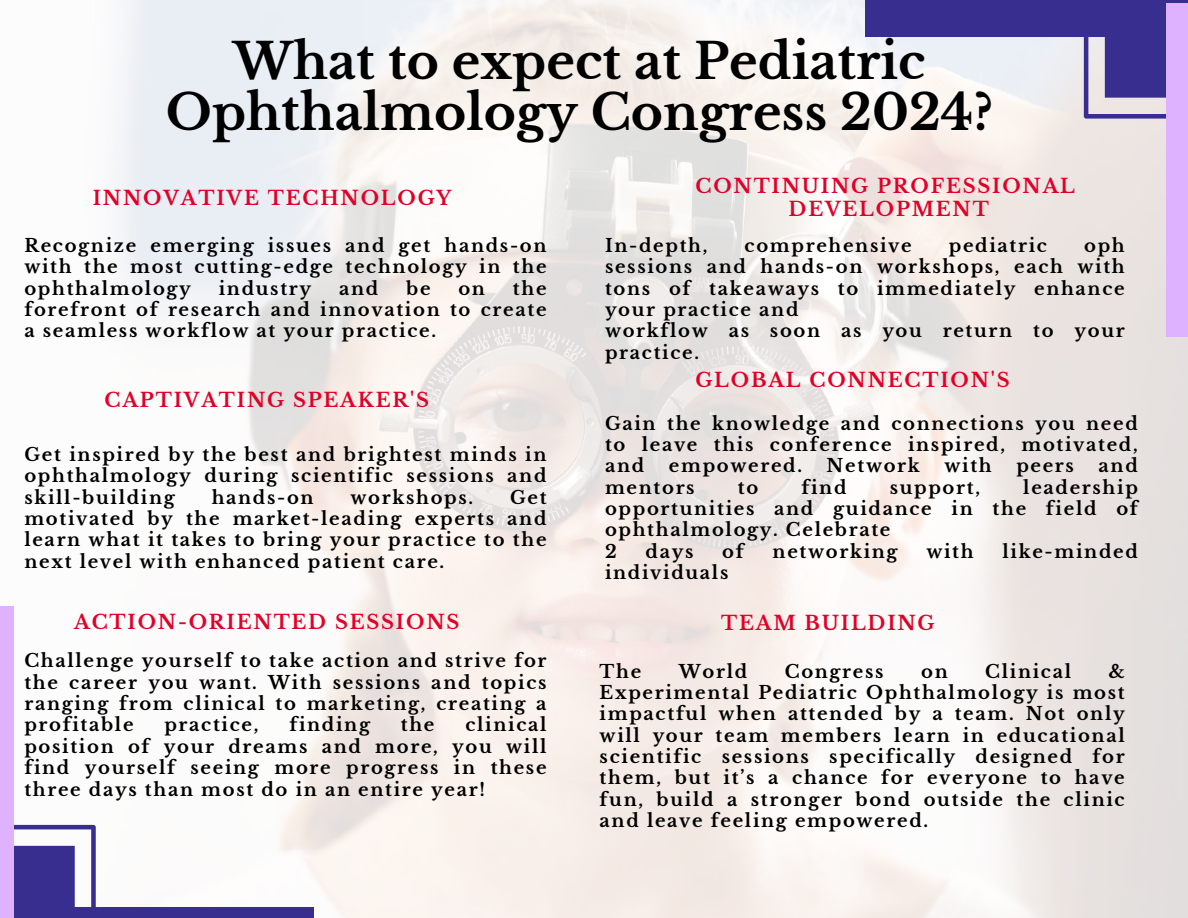
<style>
.page{position:relative;width:1188px;height:918px;background:#fff}
.page>*{position:absolute;margin:0;border:0;box-sizing:border-box;transform-origin:0 0}
.t1{font:700 48.9px/50.7px "Libre Baskerville";color:#000;text-align:center}
.t2{font:700 19.5px/22.5px "Libre Baskerville";letter-spacing:.095em;color:#e10027;text-align:center}
.t3{font:700 18px/21.3px "Libre Baskerville";letter-spacing:.095em;color:#000;text-align:justify}
</style>
<div class="page">
<img style="left:14px;top:0;width:1174px;height:918px">
<svg style="left:14px;top:825px;width:82px;height:82px"></svg>
<div style="left:0;top:907px;width:314px;height:11px;background:#382e90"></div>
<div style="left:0;top:606px;width:14px;height:312px;background:#dfb2ff"></div>
<svg style="left:1084px;top:37px;width:82px;height:82px;background:#766dac"></svg>
<div style="left:866px;top:0;width:322px;height:37px;background:#382e90"></div>
<div style="left:1166px;top:3px;width:22px;height:334px;background:#dfb2ff"></div>
<h1 class="t1" style="left:166px;top:37px;width:829px">What to expect at Pediatric<br>Ophthalmology Congress 2024?</h1>
<p class="t2" style="left:93px;top:186px;width:360px">INNOVATIVE TECHNOLOGY</p>
<p class="t3" style="left:24px;top:235px;width:524px">Recognize emerging issues and get hands-on with the most cutting-edge technology in the ophthalmology</p>
<p class="t3" style="left:24px;top:278px;width:524px;text-indent:489px">the forefront of research and innovation to create a seamless workflow at your practice.</p>
<p class="t3" style="left:219px;top:278px;width:94px">industry</p>
<p class="t3" style="left:339px;top:278px;width:41px">and</p>
<p class="t3" style="left:406px;top:278px;width:26px">be</p>
<p class="t3" style="left:458px;top:278px;width:28px">on</p>
<p class="t2" style="left:105px;top:389px;width:326px">CAPTIVATING SPEAKER'S</p>
<p class="t3" style="left:24px;top:444px;width:524px">Get inspired by the best and brightest minds in ophthalmology during scientific sessions and skill-building</p>
<p class="t3" style="left:212px;top:487px;width:104px">hands-on</p>
<p class="t3" style="left:351px;top:487px;width:124px">workshops.</p>
<p class="t3" style="left:24px;top:487px;width:524px;text-indent:486px">Get motivated by the market-leading experts and learn what it takes to bring your practice to the next level with enhanced patient care.</p>
<p class="t2" style="left:74px;top:611px;width:387px">ACTION-ORIENTED SESSIONS</p>
<p class="t3" style="left:24px;top:650px;width:524px">Challenge yourself to take action and strive for the career you want. With sessions and topics ranging from clinical to marketing, creating a profitable</p>
<p class="t3" style="left:24px;top:715px;width:524px;text-indent:441px">clinical position of your dreams and more, you will find yourself seeing more progress in these three days than most do in an entire year!</p>
<p class="t3" style="left:164px;top:715px;width:96px">practice,</p>
<p class="t3" style="left:289px;top:715px;width:82px">finding</p>
<p class="t3" style="left:401px;top:715px;width:35px">the</p>
<p class="t2" style="left:695px;top:175px;width:381px">CONTINUING PROFESSIONAL<br>DEVELOPMENT</p>
<p class="t3" style="left:605px;top:235px;width:104px">In-depth,</p>
<p class="t3" style="left:745px;top:235px;width:169px">comprehensive</p>
<p class="t3" style="left:949px;top:235px;width:100px">pediatric</p>
<p class="t3" style="left:605px;top:235px;width:521px;text-align:left;text-indent:479px">oph sessions and hands-on workshops, each with tons of takeaways to immediately enhance your practice and<br>workflow as soon as you return to your practice.</p>
<p class="t2" style="left:695px;top:369px;width:316px">GLOBAL CONNECTION'S</p>
<p class="t3" style="left:605px;top:413px;width:534px">Gain the knowledge and connections you need to leave this conference inspired, motivated, and</p>
<p class="t3" style="left:669px;top:455px;width:135px">empowered.</p>
<p class="t3" style="left:827px;top:455px;width:95px">Network</p>
<p class="t3" style="left:944px;top:455px;width:49px">with</p>
<p class="t3" style="left:1016px;top:455px;width:59px">peers</p>
<p class="t3" style="left:1099px;top:455px;width:41px">and</p>
<p class="t3" style="left:605px;top:477px;width:91px">mentors</p>
<p class="t3" style="left:738px;top:477px;width:22px">to</p>
<p class="t3" style="left:801px;top:477px;width:47px">find</p>
<p class="t3" style="left:890px;top:477px;width:92px">support,</p>
<p class="t3" style="left:605px;top:477px;width:534px;text-align:left;text-indent:418px">leadership opportunities and guidance in the field of ophthalmology. Celebrate<br>2</p>
<p class="t3" style="left:646px;top:541px;width:49px">days</p>
<p class="t3" style="left:722px;top:541px;width:23px">of</p>
<p class="t3" style="left:773px;top:541px;width:126px">networking</p>
<p class="t3" style="left:926px;top:541px;width:49px">with</p>
<p class="t3" style="left:1003px;top:541px;width:137px">like-minded</p>
<p class="t3" style="left:605px;top:562px;width:125px">individuals</p>
<p class="t2" style="left:721px;top:612px;width:215px">TEAM BUILDING</p>
<p class="t3" style="left:600px;top:661px;width:43px">The</p>
<p class="t3" style="left:679px;top:661px;width:70px">World</p>
<p class="t3" style="left:785px;top:661px;width:100px">Congress</p>
<p class="t3" style="left:921px;top:661px;width:28px">on</p>
<p class="t3" style="left:985px;top:661px;width:87px">Clinical</p>
<p class="t3" style="left:600px;top:661px;width:527px;text-indent:509px">&amp; Experimental Pediatric Ophthalmology is most impactful when attended by a team. Not only will your team members learn in educational scientific sessions specifically designed for them, but it’s a chance for everyone to have fun, build a stronger bond outside the clinic and leave feeling empowered.</p>
</div>
